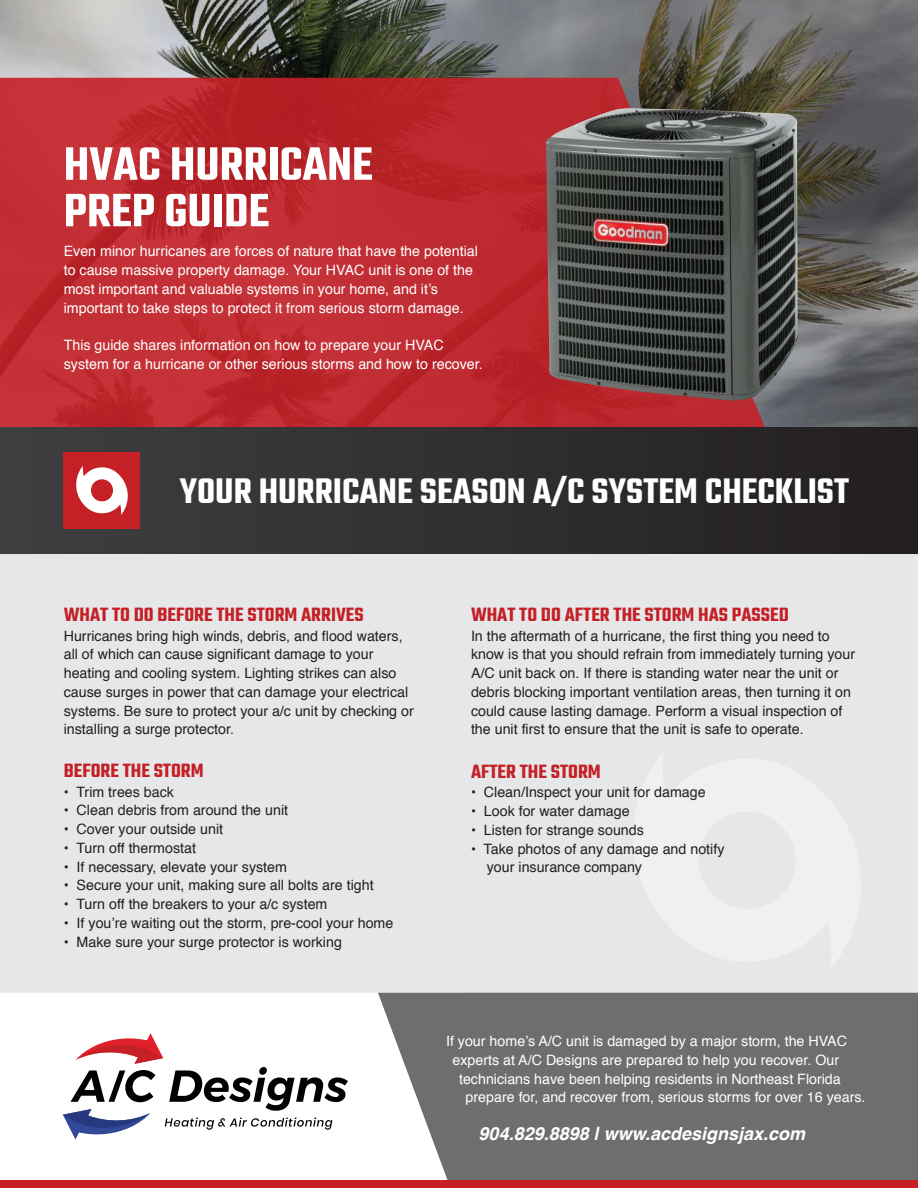
<style>
.page{position:relative;width:918px;height:1188px;background:#fff}
.page>*{position:absolute;margin:0;border:0;box-sizing:border-box;transform-origin:0 0}
.t1{font:600 51px/46.5px "Teko";color:#fff}
.t2{font:600 38.7px "Teko";color:#fff}
.t3{font:600 21px "Teko";color:#c42026}
.t4{font:italic 700 18px "Helvetica";color:#fff}
.t5{font:14.25px/18.8px "Helvetica";color:#221f1f}
.t6{font:14.25px/18.8px "Helvetica";color:#fff}
</style>
<div class="page">
<img style="left:0;top:0;width:917px;height:428px">
<div style="left:0;top:431px;width:918px;height:564px;background:#e6e7e8"></div>
<svg style="left:0;top:78px;width:781px;height:350px;fill:#bf2c33"></svg>
<img style="left:546px;top:108px;width:253px;height:294px">
<svg style="left:0;top:993px;width:378px;height:134px"></svg>
<div style="left:378px;top:993px;width:540px;height:187px;background:#6c6e70"></div>
<svg style="left:165px;top:1118px;width:167px;height:12px"></svg>
<svg style="left:70px;top:1070px;width:85px;height:32px"></svg>
<svg style="left:169px;top:1067px;width:179px;height:44px"></svg>
<svg style="left:63px;top:1109px;width:87px;height:31px"></svg>
<svg style="left:76px;top:1028px;width:87px;height:36px"></svg>
<div style="left:0;top:1180px;width:918px;height:8px;background:#c42026"></div>
<img style="left:0;top:428px;width:918px;height:125px">
<div style="left:64px;top:452px;width:76px;height:77px;background:#c42026"></div>
<svg style="left:76px;top:466px;width:52px;height:49px"></svg>
<h1 class="t1" style="left:64px;top:141px;width:311px">HVAC HURRICANE<br>PREP GUIDE</h1>
<p class="t6" style="left:64px;top:243px;width:416px">Even minor hurricanes are forces of nature that have the potential to cause massive property damage. Your HVAC unit is one of the most important and valuable systems in your home, and it’s important to take steps to protect it from serious storm damage.</p>
<p class="t6" style="left:64px;top:337px;width:420px">This guide shares information on how to prepare your HVAC system for a hurricane or other serious storms and how to recover.</p>
<h2 class="t2" style="left:179px;top:476px;width:671px">YOUR HURRICANE SEASON A/C SYSTEM CHECKLIST</h2>
<h3 class="t3" style="left:64px;top:606px;width:301px">WHAT TO DO BEFORE THE STORM ARRIVES</h3>
<p class="t5" style="left:64px;top:628px;width:352px">Hurricanes bring high winds, debris, and flood waters, all of which can cause significant damage to your heating and cooling system. Lighting strikes can also cause surges in power that can damage your electrical systems. Be sure to protect your a/c unit by checking or installing a surge protector.</p>
<h3 class="t3" style="left:64px;top:762px;width:141px">BEFORE THE STORM</h3>
<p class="t5" style="left:64px;top:784px;width:331px">ï Trim trees back<br>ï Clean debris from around the unit<br>ï Cover your outside unit<br>ï Turn off thermostat<br>ï If necessary, elevate your system<br>ï Secure your unit, making sure all bolts are tight<br>ï Turn off the breakers to your a/c system<br>ï If you’re waiting out the storm, pre-cool your home ï Make sure your surge protector is working</p>
<h3 class="t3" style="left:471px;top:606px;width:319px">WHAT TO DO AFTER THE STORM HAS PASSED</h3>
<p class="t5" style="left:471px;top:628px;width:386px">In the aftermath of a hurricane, the first thing you need to know is that you should refrain from immediately turning your A/C unit back on. If there is standing water near the unit or debris blocking important ventilation areas, then turning it on could cause lasting damage. Perform a visual inspection of the unit first to ensure that the unit is safe to operate.</p>
<h3 class="t3" style="left:471px;top:763px;width:131px">AFTER THE STORM</h3>
<p class="t5" style="left:471px;top:784px;width:236px">ï Clean/Inspect your unit for damage</p>
<p class="t5" style="left:471px;top:803px;width:160px">ï Look for water damage</p>
<p class="t5" style="left:471px;top:822px;width:174px">ï Listen for strange sounds</p>
<p class="t5" style="left:471px;top:841px;width:255px">ï Take photos of any damage and notify</p>
<p class="t5" style="left:487px;top:859px;width:157px">your insurance company</p>
<p class="t6" style="left:446px;top:1032px;width:403px">If your home’s A/C unit is damaged by a major storm, the HVAC</p>
<p class="t6" style="left:453px;top:1052px;width:388px">experts at A/C Designs are prepared to help you recover. Our</p>
<p class="t6" style="left:459px;top:1071px;width:383px">technicians have been helping residents in Northeast Florida</p>
<p class="t6" style="left:466px;top:1089px;width:401px">prepare for, and recover from, serious storms for over 16 years.</p>
<p class="t4" style="left:479px;top:1127px;width:328px">904.829.8898 | www.acdesignsjax.com</p>
</div>
